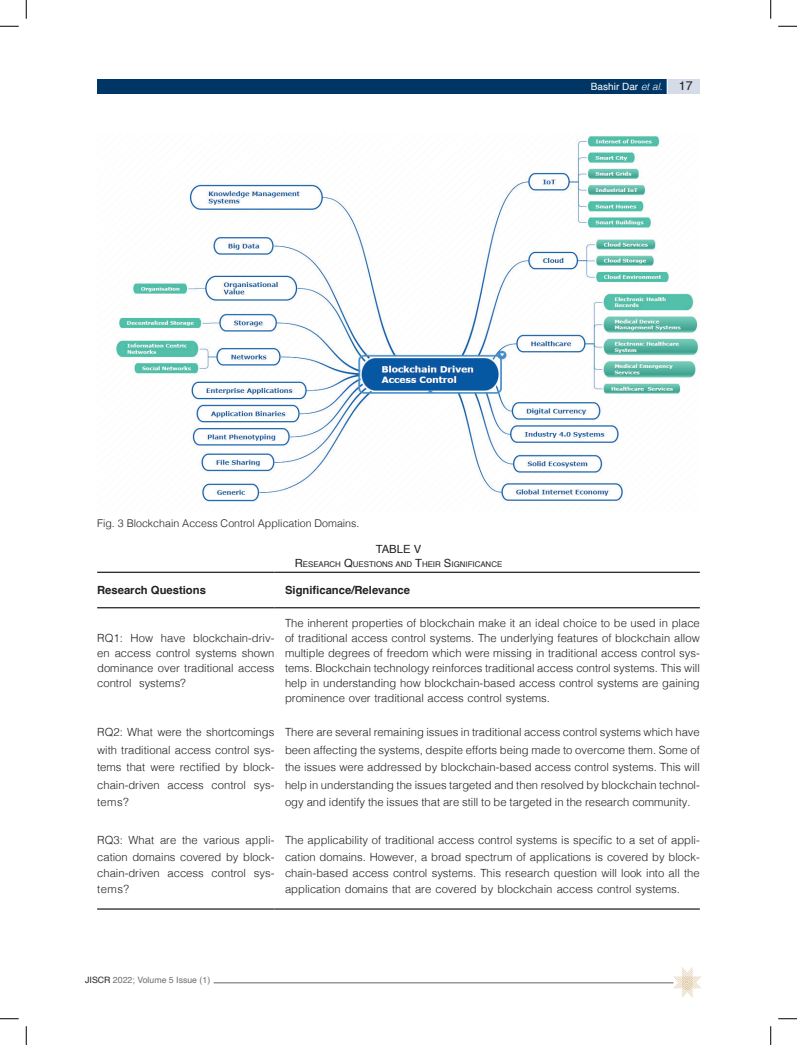
<style>
.page{position:relative;width:797px;height:1045px;background:#fff}
.page>*{position:absolute;margin:0;border:0;box-sizing:border-box;transform-origin:0 0}
.t1{font:12.5px "Helvetica";color:#231f20}
.t2{font:300 11.25px/15px "Helvetica";color:#231f20;text-align:justify}
.t3{font:700 11.25px "Helvetica";color:#231f20}
.Table_Title{font:11.25px "Helvetica";color:#231f20}
.t4{font:300 10.62px "Helvetica";color:#231f20}
.t5{font:10px "Helvetica";color:#fff}
.t6{font:8.75px "Helvetica";color:#6d6f71}
.Table_Title-2{font:7.88px "Helvetica";color:#231f20}
.s1{font-weight:300;font-style:italic}
.s2{font-size:11.25px}
.s3{color:#231f20}
</style>
<div class="page">
<hr style="left:214px;top:982px;width:459px;height:1px;background:#636466">
<div style="left:97px;top:79px;width:571px;height:14px;background:#003665"></div>
<hr style="left:666px;top:74px;width:2px;height:26px;background:#fff">
<div style="left:668px;top:79px;width:31px;height:14px;background:#d5dce9"></div>
<svg style="left:673px;top:967px;width:28px;height:30px"></svg>
<hr style="left:97px;top:908px;width:177px;height:1px;background:#231f20">
<hr style="left:274px;top:908px;width:425px;height:1px;background:#231f20">
<hr style="left:97px;top:571px;width:177px;height:2px;background:#231f20">
<hr style="left:274px;top:571px;width:425px;height:2px;background:#231f20">
<hr style="left:97px;top:607px;width:177px;height:1px;background:#231f20">
<hr style="left:274px;top:607px;width:425px;height:1px;background:#231f20">
<img style="left:116px;top:136px;width:582px;height:366px">
<svg style="left:0;top:25px;width:19px;height:2px"></svg>
<svg style="left:778px;top:25px;width:19px;height:2px"></svg>
<svg style="left:0;top:1018px;width:19px;height:1px"></svg>
<svg style="left:778px;top:1018px;width:19px;height:1px"></svg>
<svg style="left:25px;top:0;width:2px;height:19px"></svg>
<svg style="left:25px;top:1026px;width:2px;height:19px"></svg>
<svg style="left:770px;top:0;width:1px;height:19px"></svg>
<svg style="left:770px;top:1026px;width:1px;height:19px"></svg>
<p class="t5" style="left:591px;top:79px;width:73px">Bashir Dar <span class="s1">et al.</span></p>
<p class="t1" style="left:678px;top:76px;width:15px">17</p>
<p class="t4" style="left:97px;top:514px;width:264px">Fig. 3 Blockchain Access Control Application Domains.</p>
<p class="Table_Title" style="left:376px;top:540px;width:46px">TABLE V</p>
<p class="Table_Title-2" style="left:295px;top:558px;width:209px"><span class="s2">R</span>ESEARCH <span class="s2">Q</span>UESTIONS AND <span class="s2">T</span>HEI R <span class="s2">S</span>IGNI FICANCE</p>
<p class="t3" style="left:97px;top:583px;width:110px">Research Questions</p>
<p class="t3" style="left:285px;top:583px;width:127px">Significance/Relevance</p>
<p class="t2" style="left:97px;top:630px;width:179px">RQ1: How have blockchain-driv&shy;en access control systems shown dominance over traditional access control systems?</p>
<p class="t2" style="left:285px;top:615px;width:416px">The inherent properties of blockchain make it an ideal choice to be used in place of traditional access control systems. The underlying features of blockchain allow multiple degrees of freedom which were missing in traditional access control sys&shy;tems. Blockchain technology reinforces traditional access control systems. This will help in understanding how blockchain-based access control systems are gaining prominence over traditional access control systems.</p>
<p class="t2" style="left:97px;top:722px;width:179px;line-height:17.5px">RQ2: What were the shortcomings with traditional access control sys&shy;tems that were rectified by block&shy;chain-driven access control sys&shy;tems?</p>
<p class="t2" style="left:285px;top:722px;width:416px;line-height:17.5px">There are several remaining issues in traditional access control systems which have been affecting the systems, despite efforts being made to overcome them. Some of the issues were addressed by blockchain-based access control systems. This will help in understanding the issues targeted and then resolved by blockchain technol&shy;ogy and identify the issues that are still to be targeted in the research community.</p>
<p class="t2" style="left:97px;top:831px;width:179px;line-height:16.2px">RQ3: What are the various appli&shy;cation domains covered by block&shy;chain-driven access control sys&shy;tems?</p>
<p class="t2" style="left:285px;top:831px;width:416px;line-height:16.2px">The applicability of traditional access control systems is specific to a set of appli&shy;cation domains. However, a broad spectrum of applications is covered by block&shy;chain-based access control systems. This research question will look into all the application domains that are covered by blockchain access control systems.</p>
<p class="t6" style="left:85px;top:973px;width:126px"><span class="s3">JISCR</span> 2022; Volume 5 Issue (1)</p>
</div>
